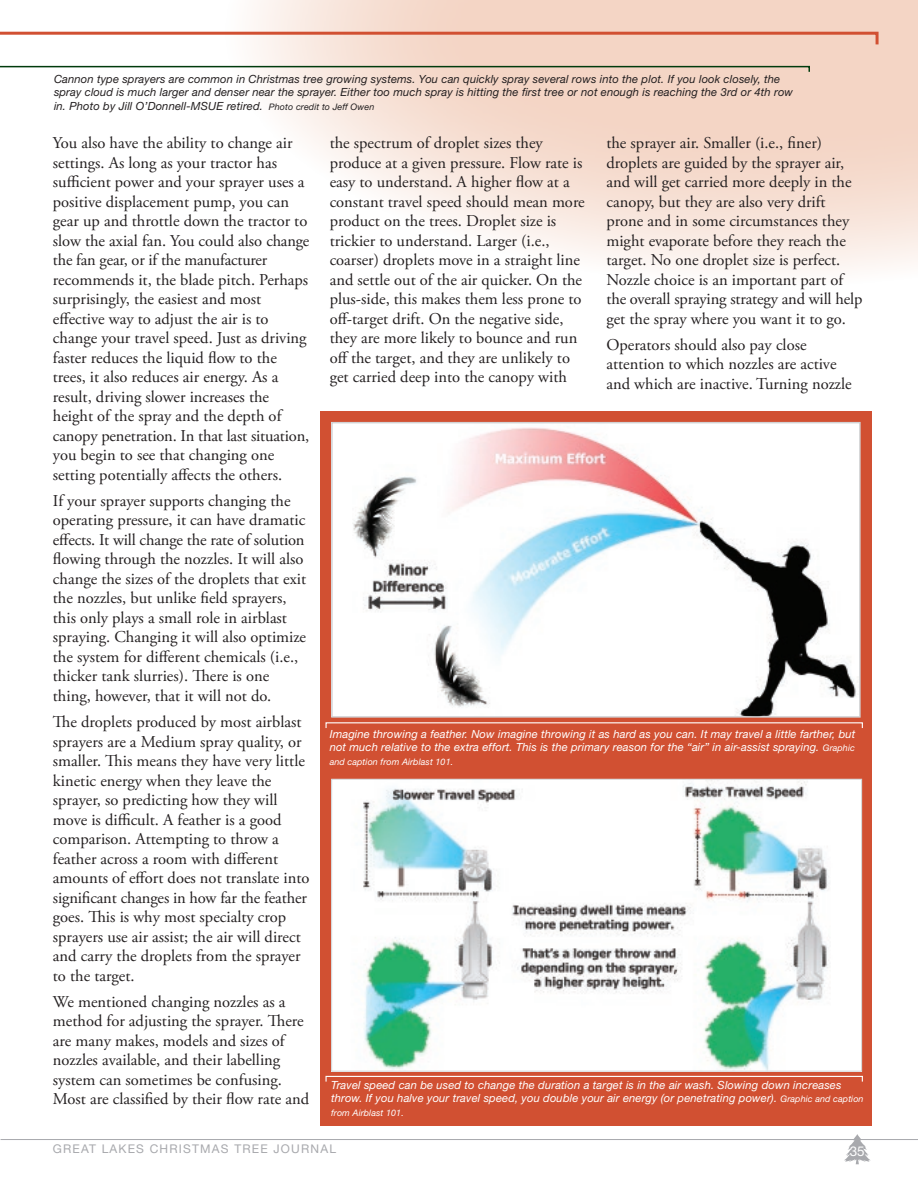
<style>
.page{position:relative;width:918px;height:1188px;background:#fff}
.page>*{position:absolute;margin:0;border:0;box-sizing:border-box;transform-origin:0 0}
.t1{font:16.5px/19.5px "Adobe Garamond Pro";color:#231f20}
.t2{font:13.5px "Helvetica Neue LT Std";color:#fff}
.t3{font:12px "Helvetica Neue LT Std";letter-spacing:.1em;color:#a8a9ad}
.t4{font:italic 11.25px/13.5px "Helvetica Neue LT Std";letter-spacing:.01em;color:#fff}
.t5{font:italic 11.25px/13.5px "Helvetica Neue LT Std";letter-spacing:.01em;color:#231f20}
.t6{font:italic 9px "Helvetica Neue LT Std";letter-spacing:.01em;color:#fff}
.s1{font-size:9px}
</style>
<div class="page">
<hr style="left:1px;top:1139px;width:917px;height:1px;background:#a8a9ad">
<svg style="left:844px;top:1134px;width:27px;height:30px"></svg>
<svg style="left:225px;top:0;width:693px;height:272px"></svg>
<div style="left:320px;top:411px;width:552px;height:714px;background:#d15032"></div>
<svg style="left:0;top:30px;width:880px;height:17px"></svg>
<img style="left:334px;top:425px;width:524px;height:290px">
<div style="left:331px;top:422px;width:530px;height:296px;border:2px solid #d1d2d4"></div>
<img style="left:333px;top:781px;width:527px;height:289px">
<div style="left:331px;top:779px;width:531px;height:293px;border:1px solid #d1d2d4"></div>
<svg style="left:0;top:66px;width:810px;height:7px"></svg>
<div style="left:326px;top:722px;width:537px;height:7px;border:1px solid #fff"></div>
<div style="left:326px;top:1076px;width:537px;height:6px;border:1px solid #fff"></div>
<p class="t5" style="left:54px;top:72px;width:741px">Cannon type sprayers are common in Christmas tree growing systems. You can quickly spray several rows into the plot. If you look closely, the spray cloud is much larger and denser near the sprayer. Either too much spray is hitting the first tree or not enough is reaching the 3rd or 4th row in. Photo by Jill O’Donnell-MSUE retired. <span class="s1">Photo credit to Jeff Owen</span></p>
<p class="t1" style="left:53px;top:134px;width:258px">You also have the ability to change air settings. As long as your tractor has sufficient power and your sprayer uses a positive displacement pump, you can gear up and throttle down the tractor to slow the axial fan. You could also change the fan gear, or if the manufacturer recommends it, the blade pitch. Perhaps surprisingly, the easiest and most effective way to adjust the air is to change your travel speed. Just as driving faster reduces the liquid flow to the trees, it also reduces air energy. As a result, driving slower increases the height of the spray and the depth of canopy penetration. In that last situation, you begin to see that changing one setting potentially affects the others.</p>
<p class="t1" style="left:53px;top:491px;width:255px">If your sprayer supports changing the operating pressure, it can have dramatic effects. It will change the rate of solution flowing through the nozzles. It will also change the sizes of the droplets that exit the nozzles, but unlike field sprayers, this only plays a small role in airblast spraying. Changing it will also optimize the system for different chemicals (i.e., thicker tank slurries). There is one thing, however, that it will not do.</p>
<p class="t1" style="left:53px;top:713px;width:258px">The droplets produced by most airblast sprayers are a Medium spray quality, or smaller. This means they have very little kinetic energy when they leave the sprayer, so predicting how they will move is difficult. A feather is a good comparison. Attempting to throw a feather across a room with different amounts of effort does not translate into significant changes in how far the feather goes. This is why most specialty crop sprayers use air assist; the air will direct and carry the droplets from the sprayer to the target.</p>
<p class="t1" style="left:53px;top:993px;width:258px">We mentioned changing nozzles as a method for adjusting the sprayer. There are many makes, models and sizes of nozzles available, and their labelling system can sometimes be confusing.<br>Most are classified by their flow rate and</p>
<p class="t1" style="left:330px;top:134px;width:257px">the spectrum of droplet sizes they produce at a given pressure. Flow rate is easy to understand. A higher flow at a constant travel speed should mean more product on the trees. Droplet size is trickier to understand. Larger (i.e., coarser) droplets move in a straight line and settle out of the air quicker. On the plus-side, this makes them less prone to off-target drift. On the negative side, they are more likely to bounce and run off the target, and they are unlikely to get carried deep into the canopy with</p>
<p class="t1" style="left:606px;top:134px;width:258px">the sprayer air. Smaller (i.e., finer) droplets are guided by the sprayer air, and will get carried more deeply in the canopy, but they are also very drift prone and in some circumstances they might evaporate before they reach the target. No one droplet size is perfect.<br>Nozzle choice is an important part of the overall spraying strategy and will help get the spray where you want it to go.</p>
<p class="t1" style="left:606px;top:336px;width:247px">Operators should also pay close attention to which nozzles are active and which are inactive. Turning nozzle</p>
<p class="t4" style="left:330px;top:727px;width:527px">Imagine throwing a feather. Now imagine throwing it as hard as you can. It may travel a little farther, but not much relative to the extra effort. This is the primary reason for the “air” in air-assist spraying. <span class="s1">Graphic</span></p>
<p class="t6" style="left:330px;top:756px;width:125px">and caption from Airblast 101.</p>
<p class="t4" style="left:331px;top:1078px;width:534px">Travel speed can be used to change the duration a target is in the air wash. Slowing down increases throw. If you halve your travel speed, you double your air energy (or penetrating power). <span class="s1">Graphic and caption</span></p>
<p class="t6" style="left:331px;top:1107px;width:74px">from Airblast 101.</p>
<p class="t3" style="left:53px;top:1142px;width:285px">GREAT LAKES CHRISTMAS TREE JOURNAL</p>
<p class="t2" style="left:850px;top:1143px;width:17px">35</p>
</div>
